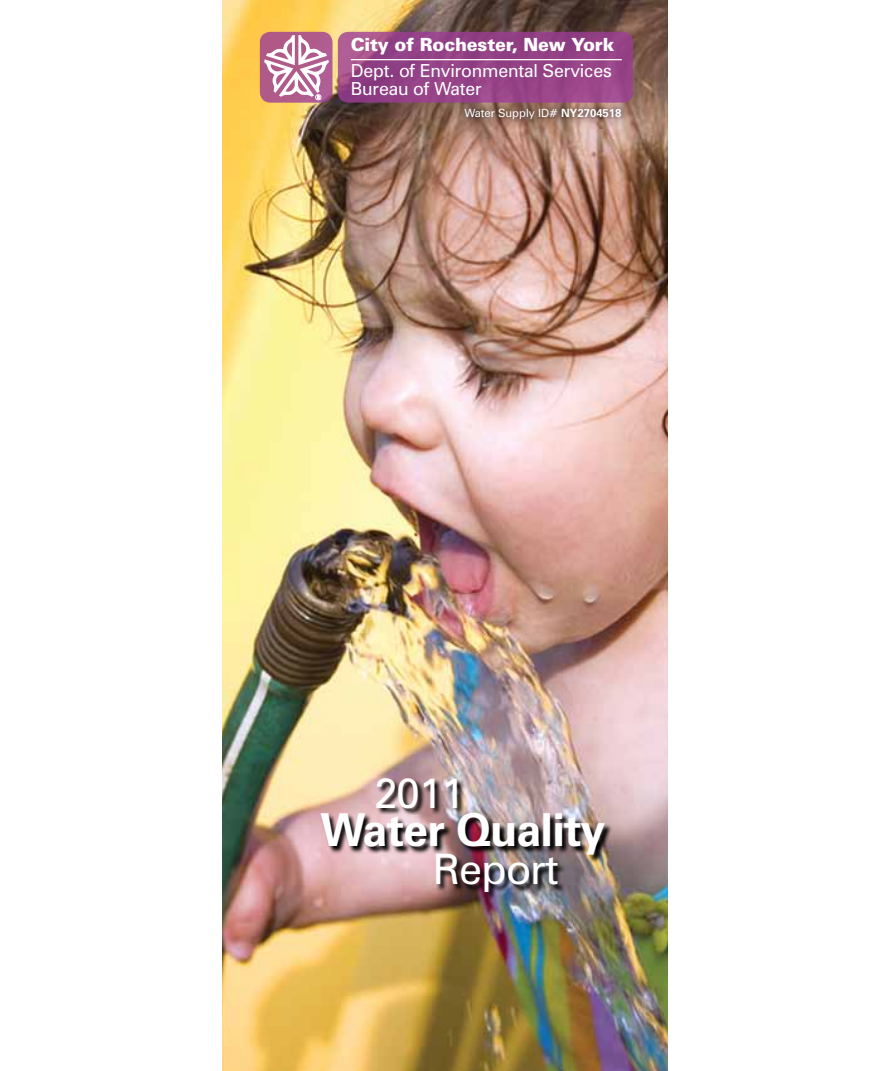
<style>
.page{position:relative;width:882px;height:1071px;background:#fff}
.page>*{position:absolute;margin:0;border:0;box-sizing:border-box;transform-origin:0 0}
.t1{font:700 45.5px "Zurich BT";letter-spacing:-.02em;color:#fff}
.t2{font:42px "Zurich BT";letter-spacing:-.02em;color:#fff}
.t3{font:900 18.2px "Zurich BT";letter-spacing:-.01em;color:#fff}
.t4{font:18.03px/18px "Zurich BT";letter-spacing:-.01em;color:#fff}
.t5{font:11.38px "Zurich BT";color:#fff}
.s1{font-weight:700}
</style>
<div class="page">
<img style="left:222px;top:0;width:446px;height:1071px">
<svg style="left:457px;top:101px;width:172px;height:26px;background:#967365"></svg>
<svg style="left:260px;top:32px;width:73px;height:71px"></svg>
<svg style="left:264px;top:35px;width:65px;height:65px"></svg>
<svg style="left:338px;top:32px;width:295px;height:71px;background:#964487"></svg>
<hr style="left:351px;top:59px;width:271px;height:1px;background:#fff">
<img style="left:320px;top:779px;width:293px;height:85px">
<img style="left:436px;top:854px;width:130px;height:46px">
<p class="t3" style="left:351px;top:34px;width:265px">City of Rochester, New York</p>
<p class="t4" style="left:351px;top:61px;width:263px">Dept. of Environmental Services<br>Bureau of Water</p>
<p class="t5" style="left:464px;top:106px;width:159px">Water Supply ID# <span class="s1">NY2704518</span></p>
<h2 class="t2" style="left:374px;top:768px;width:92px">2011</h2>
<h1 class="t1" style="left:321px;top:803px;width:287px">Water Quality</h1>
<h2 class="t2" style="left:433px;top:844px;width:127px">Report</h2>
</div>
